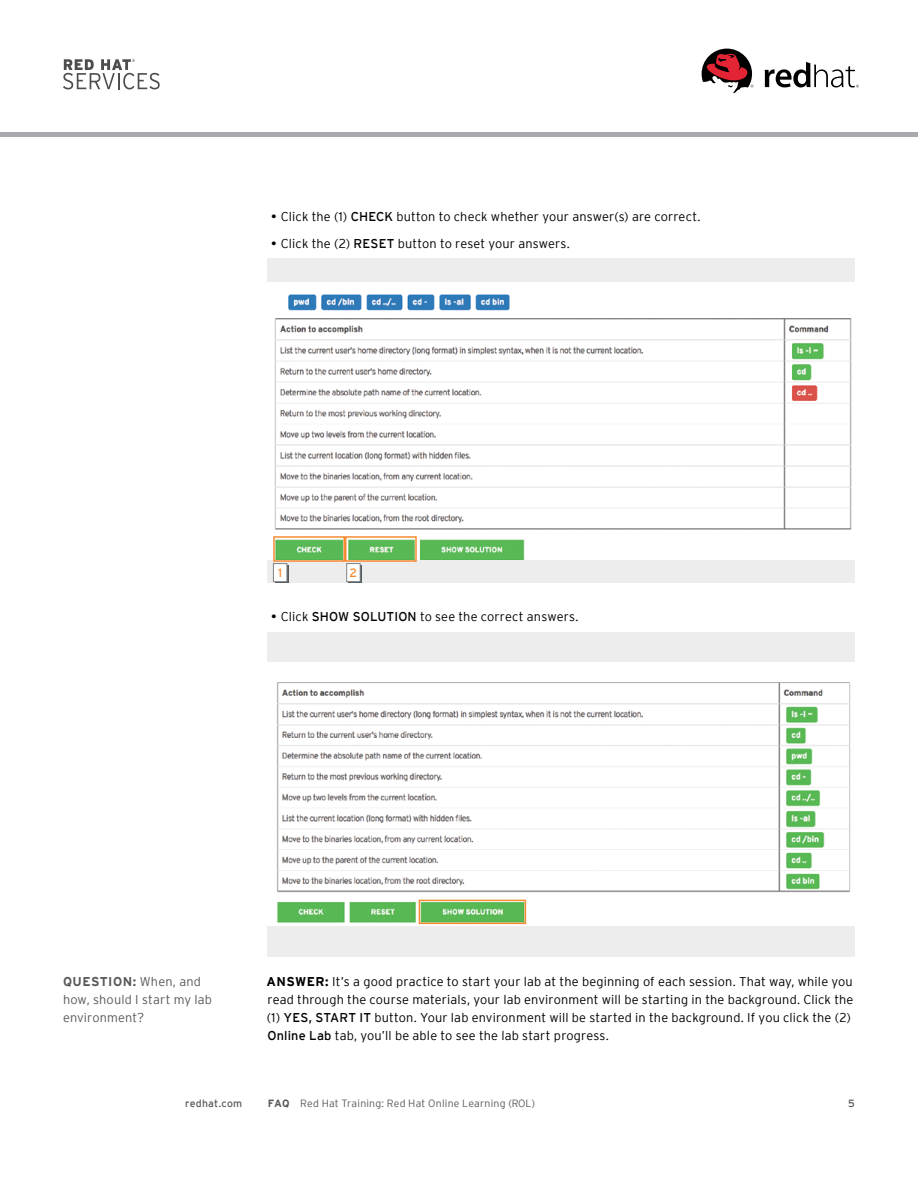
<style>
.page{position:relative;width:918px;height:1188px;background:#fff}
.page>*{position:absolute;margin:0;border:0;box-sizing:border-box;transform-origin:0 0}
.t1{font:300 12.75px/18px "Interstate";letter-spacing:.01em;color:#000}
.t2{font:300 12.75px/18px "Interstate";letter-spacing:.01em;color:#58595b}
.t3{font:12px "Interstate";color:#f68b33}
.t4{font:300 10.5px "Interstate";letter-spacing:.02em;color:#58595b}
.t5{font:10.5px "Interstate";letter-spacing:.02em;color:#58595b}
.s1{font-weight:400}
.s2{font-weight:700}
</style>
<div class="page">
<div style="left:267px;top:258px;width:588px;height:325px;background:#ededee"></div>
<img style="left:267px;top:283px;width:588px;height:276px">
<div style="left:267px;top:632px;width:588px;height:325px;background:#ededee"></div>
<img style="left:267px;top:663px;width:588px;height:263px">
<div style="left:419px;top:900px;width:107px;height:24px;border:2px solid #f68b33"></div>
<div style="left:273px;top:536px;width:72px;height:26px;border:2px solid #f68b33"></div>
<div style="left:345px;top:536px;width:72px;height:26px;border:2px solid #f68b33"></div>
<svg style="left:275px;top:565px;width:13px;height:18px"></svg>
<div style="left:273px;top:564px;width:14px;height:18px;background:#fff"></div>
<div style="left:273px;top:563px;width:14px;height:19px;border:1px solid #808285"></div>
<div style="left:348px;top:565px;width:14px;height:18px;background:#727578"></div>
<div style="left:347px;top:564px;width:13px;height:18px;background:#fff"></div>
<div style="left:346px;top:563px;width:14px;height:19px;border:1px solid #808285"></div>
<svg style="left:765px;top:62px;width:94px;height:25px"></svg>
<svg style="left:702px;top:49px;width:51px;height:45px"></svg>
<svg style="left:63px;top:59px;width:97px;height:30px"></svg>
<hr style="left:0;top:133px;width:918px;height:4px;background:#a7a9ac">
<p class="t1" style="left:271px;top:207px;width:431px"><span class="s1">•</span> Click the (1) <span class="s1">CHECK</span> button to check whether your answer(s) are correct.</p>
<p class="t1" style="left:271px;top:234px;width:300px"><span class="s1">•</span> Click the (2) <span class="s1">RESET</span> button to reset your answers.</p>
<p class="t3" style="left:278px;top:566px;width:6px">1</p>
<p class="t3" style="left:350px;top:566px;width:9px">2</p>
<p class="t1" style="left:271px;top:607px;width:309px"><span class="s1">•</span> Click <span class="s1">SHOW SOLUTION</span> to see the correct answers.</p>
<p class="t2" style="left:63px;top:972px;width:151px"><span class="s2">QUESTION:</span> When, and how, should I start my lab environment?</p>
<p class="t1" style="left:267px;top:972px;width:588px"><span class="s2">ANSWER:</span> It’s a good practice to start your lab at the beginning of each session. That way, while you read through the course materials, your lab environment will be starting in the background. Click the (1) <span class="s1">YES, START IT</span> button. Your lab environment will be started in the background. If you click the (2)<br><span class="s1">Online Lab</span> tab, you’ll be able to see the lab start progress.</p>
<p class="t5" style="left:185px;top:1097px;width:59px">redhat.com</p>
<p class="t4" style="left:268px;top:1097px;width:269px"><span class="s2">FAQ</span> Red Hat Training: Red Hat Online Learning (ROL)</p>
<p class="t5" style="left:848px;top:1097px;width:8px">5</p>
</div>
